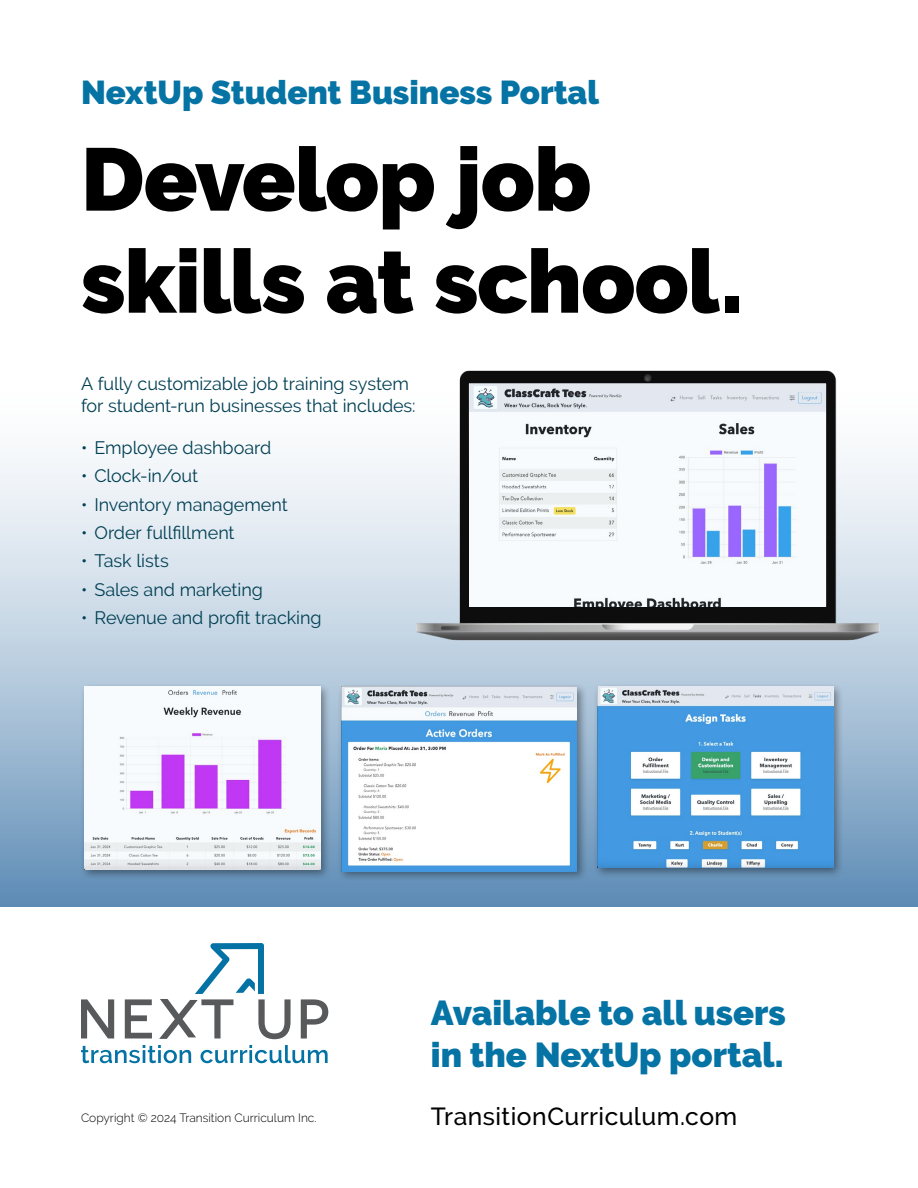
<style>
.page{position:relative;width:918px;height:1188px;background:#fff}
.page>*{position:absolute;margin:0;border:0;box-sizing:border-box;transform-origin:0 0}
.t1{font:900 88.5px/102px "Raleway";letter-spacing:-.01em;color:#000}
.t2{font:900 34.5px/41.4px "Raleway";color:#0573a4}
.t3{font:900 33px "Raleway";color:#0573a4}
.t4{font:500 24.6px "Raleway";letter-spacing:.02em;color:#000}
.t5{font:18px/21.6px "Raleway";letter-spacing:-.005em;color:#014054}
.t6{font:300 12px "Raleway";color:#000}
</style>
<div class="page">
<svg style="left:81px;top:999px;width:33px;height:39px"></svg>
<svg style="left:125px;top:999px;width:27px;height:39px"></svg>
<svg style="left:301px;top:999px;width:27px;height:39px"></svg>
<svg style="left:159px;top:943px;width:132px;height:96px"></svg>
<svg style="left:81px;top:1045px;width:110px;height:18px"></svg>
<svg style="left:201px;top:1045px;width:127px;height:18px"></svg>
<div style="left:0;top:387px;width:918px;height:520px;background:linear-gradient(to bottom,#fff,#6793ba)"></div>
<img style="left:412px;top:370px;width:474px;height:291px">
<img style="left:469px;top:383px;width:357px;height:223px">
<div style="left:80px;top:682px;width:251px;height:199px;background:#000;opacity:.4"></div>
<img style="left:85px;top:687px;width:235px;height:183px">
<div style="left:337px;top:682px;width:251px;height:200px;background:#000;opacity:.4"></div>
<img style="left:341px;top:687px;width:236px;height:184px">
<div style="left:593px;top:682px;width:251px;height:196px;background:#000;opacity:.4"></div>
<img style="left:598px;top:687px;width:235px;height:180px">
<h3 class="t3" style="left:81px;top:74px;width:520px">NextUp Student Business Portal</h3>
<h1 class="t1" style="left:81px;top:129px;width:664px">Develop job skills at school.</h1>
<p class="t5" style="left:81px;top:373px;width:336px">A fully customizable job training system for student-run businesses that includes:</p>
<p class="t5" style="left:81px;top:437px;width:192px">• Employee dashboard</p>
<p class="t5" style="left:81px;top:465px;width:119px">• Clock-in/out</p>
<p class="t5" style="left:81px;top:493px;width:208px">• Inventory management</p>
<p class="t5" style="left:81px;top:522px;width:155px">• Order fullfillment</p>
<p class="t5" style="left:81px;top:550px;width:89px">• Task lists</p>
<p class="t5" style="left:81px;top:578px;width:183px">• Sales and marketing</p>
<p class="t5" style="left:81px;top:607px;width:242px">• Revenue and profit tracking</p>
<h2 class="t2" style="left:431px;top:993px;width:357px">Available to all users in the NextUp portal.</h2>
<p class="t6" style="left:81px;top:1110px;width:237px">Copyright © 2024 Transition Curriculum Inc.</p>
<h3 class="t4" style="left:431px;top:1102px;width:308px">TransitionCurriculum.com</h3>
</div>
